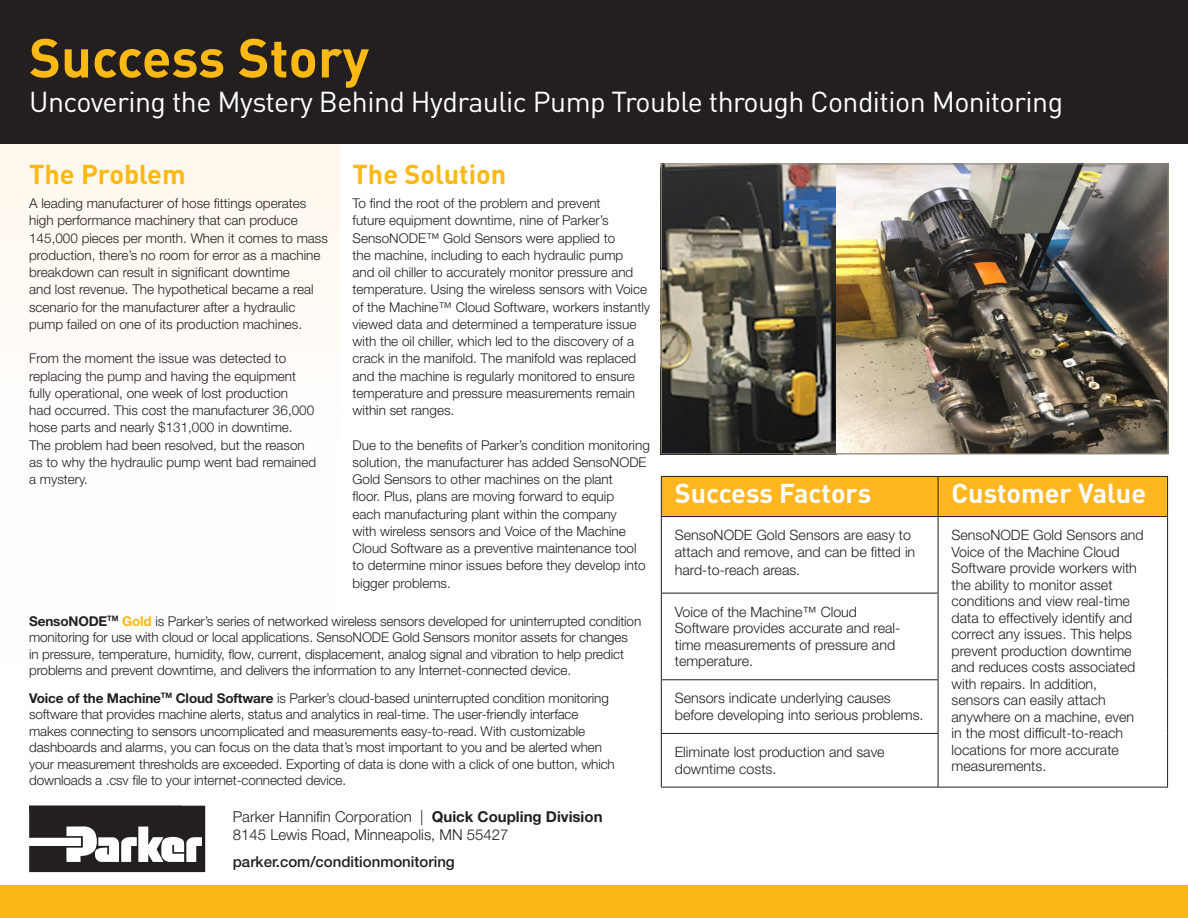
<style>
.page{position:relative;width:1188px;height:918px;background:#fff}
.page>*{position:absolute;margin:0;border:0;box-sizing:border-box;transform-origin:0 0}
.t1{font:700 54px "DINOT";color:#fcb814}
.t2{font:28.5px "DINOT";letter-spacing:-.02em;color:#fff}
.t3{font:700 27px "DINOT";color:#fff}
.t4{font:700 27px "DINOT";color:#fcb814}
.t5{font:300 15px "Helvetica Neue LT Std";color:#231f20}
.t6{font:500 15px "Helvetica Neue LT Std";color:#231f20}
.t7{font:300 14.25px/16.5px "Helvetica Neue LT Std";color:#231f20}
.t8{font:300 13.5px/17.2px "Helvetica Neue LT Std";color:#231f20}
.s1{font-weight:700}
.s2{font-weight:700;color:#fcb814}
</style>
<div class="page">
<div style="left:0;top:135px;width:340px;height:527px;background:linear-gradient(to right,#fffcf9,#fffcf9)"></div>
<div style="left:0;top:885px;width:1188px;height:33px;background:#fcb814"></div>
<div style="left:0;top:0;width:1188px;height:144px;background:#231f20"></div>
<svg style="left:29px;top:806px;width:176px;height:66px"></svg>
<div style="left:662px;top:477px;width:505px;height:39px;background:#ffb620"></div>
<svg style="left:662px;top:517px;width:505px;height:270px"></svg>
<hr style="left:661px;top:476px;width:277px;height:1px;background:#231f20">
<hr style="left:661px;top:477px;width:1px;height:39px;background:#231f20">
<hr style="left:938px;top:476px;width:230px;height:1px;background:#231f20">
<hr style="left:938px;top:477px;width:1px;height:39px;background:#231f20">
<hr style="left:1167px;top:477px;width:1px;height:39px;background:#231f20">
<hr style="left:661px;top:516px;width:277px;height:1px;background:#231f20">
<hr style="left:661px;top:517px;width:1px;height:76px;background:#231f20">
<hr style="left:661px;top:593px;width:277px;height:1px;background:#231f20">
<hr style="left:661px;top:593px;width:1px;height:86px;background:#231f20">
<hr style="left:661px;top:680px;width:1px;height:53px;background:#231f20">
<hr style="left:661px;top:734px;width:1px;height:53px;background:#231f20">
<hr style="left:661px;top:679px;width:277px;height:1px;background:#231f20">
<hr style="left:661px;top:733px;width:277px;height:1px;background:#231f20">
<hr style="left:661px;top:787px;width:277px;height:1px;background:#231f20">
<hr style="left:938px;top:516px;width:230px;height:1px;background:#231f20">
<hr style="left:938px;top:517px;width:1px;height:76px;background:#231f20">
<hr style="left:1167px;top:517px;width:1px;height:76px;background:#231f20">
<hr style="left:938px;top:593px;width:1px;height:86px;background:#231f20">
<hr style="left:1167px;top:593px;width:1px;height:87px;background:#231f20">
<hr style="left:938px;top:680px;width:1px;height:53px;background:#231f20">
<hr style="left:1167px;top:680px;width:1px;height:53px;background:#231f20">
<hr style="left:938px;top:734px;width:1px;height:53px;background:#231f20">
<hr style="left:1167px;top:733px;width:1px;height:54px;background:#231f20">
<hr style="left:938px;top:787px;width:230px;height:1px;background:#231f20">
<img style="left:663px;top:166px;width:504px;height:286px">
<div style="left:661px;top:164px;width:508px;height:290px;border:1px solid #887d6e"></div>
<p class="t1" style="left:29px;top:21px;width:341px">Success Story</p>
<p class="t2" style="left:29px;top:82px;width:1036px">Uncovering the Mystery Behind Hydraulic Pump Trouble through Condition Monitoring</p>
<p class="t4" style="left:29px;top:156px;width:158px">The Problem</p>
<p class="t8" style="left:29px;top:195px;width:300px">A leading manufacturer of hose fittings operates high performance machinery that can produce 145,000 pieces per month. When it comes to mass production, there’s no room for error as a machine breakdown can result in significant downtime<br>and lost revenue. The hypothetical became a real scenario for the manufacturer after a hydraulic pump failed on one of its production machines.</p>
<p class="t8" style="left:29px;top:350px;width:269px">From the moment the issue was detected to replacing the pump and having the equipment</p>
<p class="t8" style="left:29px;top:384px;width:261px">fully operational, one week of lost production</p>
<p class="t8" style="left:29px;top:402px;width:287px">had occurred. This cost the manufacturer 36,000</p>
<p class="t8" style="left:29px;top:419px;width:265px">hose parts and nearly $131,000 in downtime.</p>
<p class="t8" style="left:29px;top:436px;width:277px">The problem had been resolved, but the reason</p>
<p class="t8" style="left:29px;top:453px;width:289px">as to why the hydraulic pump went bad remained a mystery.</p>
<p class="t4" style="left:353px;top:156px;width:155px">The Solution</p>
<p class="t8" style="left:353px;top:195px;width:299px">To find the root of the problem and prevent<br>future equipment downtime, nine of Parker’s SensoNODE™ Gold Sensors were applied to<br>the machine, including to each hydraulic pump<br>and oil chiller to accurately monitor pressure and temperature. Using the wireless sensors with Voice of the Machine™ Cloud Software, workers instantly viewed data and determined a temperature issue with the oil chiller, which led to the discovery of a crack in the manifold. The manifold was replaced and the machine is regularly monitored to ensure temperature and pressure measurements remain within set ranges.</p>
<p class="t8" style="left:353px;top:436px;width:299px">Due to the benefits of Parker’s condition monitoring solution, the manufacturer has added SensoNODE Gold Sensors to other machines on the plant<br>floor. Plus, plans are moving forward to equip<br>each manufacturing plant within the company<br>with wireless sensors and Voice of the Machine Cloud Software as a preventive maintenance tool to determine minor issues before they develop into bigger problems.</p>
<p class="t8" style="left:29px;top:613px;width:614px;line-height:16.5px"><span class="s1">SensoNODE</span><sup>TM</sup> <span class="s2">Gold</span> is Parker’s series of networked wireless sensors developed for uninterrupted condition monitoring for use with cloud or local applications. SensoNODE Gold Sensors monitor assets for changes<br>in pressure, temperature, humidity, flow, current, displacement, analog signal and vibration to help predict problems and prevent downtime, and delivers the information to any Internet-connected device.</p>
<p class="t8" style="left:29px;top:690px;width:587px;line-height:16.5px"><span class="s1">Voice of the Machine</span><sup>TM</sup> <span class="s1">Cloud Software</span> is Parker’s cloud-based uninterrupted condition monitoring software that provides machine alerts, status and analytics in real-time. The user-friendly interface makes connecting to sensors uncomplicated and measurements easy-to-read. With customizable dashboards and alarms, you can focus on the data that’s most important to you and be alerted when your measurement thresholds are exceeded. Exporting of data is done with a click of one button, which downloads a .csv file to your internet-connected device.</p>
<p class="t5" style="left:233px;top:808px;width:371px">Parker Hannifin Corporation | <span class="s1">Quick Coupling Division</span></p>
<p class="t5" style="left:233px;top:826px;width:277px">8145 Lewis Road, Minneapolis, MN 55427</p>
<p class="t6" style="left:233px;top:853px;width:224px">parker.com/conditionmonitoring</p>
<p class="t3" style="left:675px;top:475px;width:198px">Success Factors</p>
<p class="t3" style="left:952px;top:475px;width:196px">Customer Value</p>
<p class="t7" style="left:675px;top:527px;width:242px">SensoNODE Gold Sensors are easy to attach and remove, and can be fitted in</p>
<p class="t7" style="left:675px;top:561px;width:127px">hard-to-reach areas.</p>
<p class="t7" style="left:952px;top:527px;width:194px">SensoNODE Gold Sensors and<br>Voice of the Machine Cloud<br>Software provide workers with the ability to monitor asset conditions and view real-time data to effectively identify and correct any issues. This helps prevent production downtime and reduces costs associated with repairs. In addition, sensors can easily attach anywhere on a machine, even in the most difficult-to-reach locations for more accurate measurements.</p>
<p class="t7" style="left:675px;top:603px;width:227px">Voice of the Machine™ Cloud<br>Software provides accurate and real&shy;time measurements of pressure and temperature.</p>
<p class="t7" style="left:675px;top:690px;width:250px">Sensors indicate underlying causes before developing into serious problems.</p>
<p class="t7" style="left:675px;top:744px;width:211px">Eliminate lost production and save downtime costs.</p>
</div>
